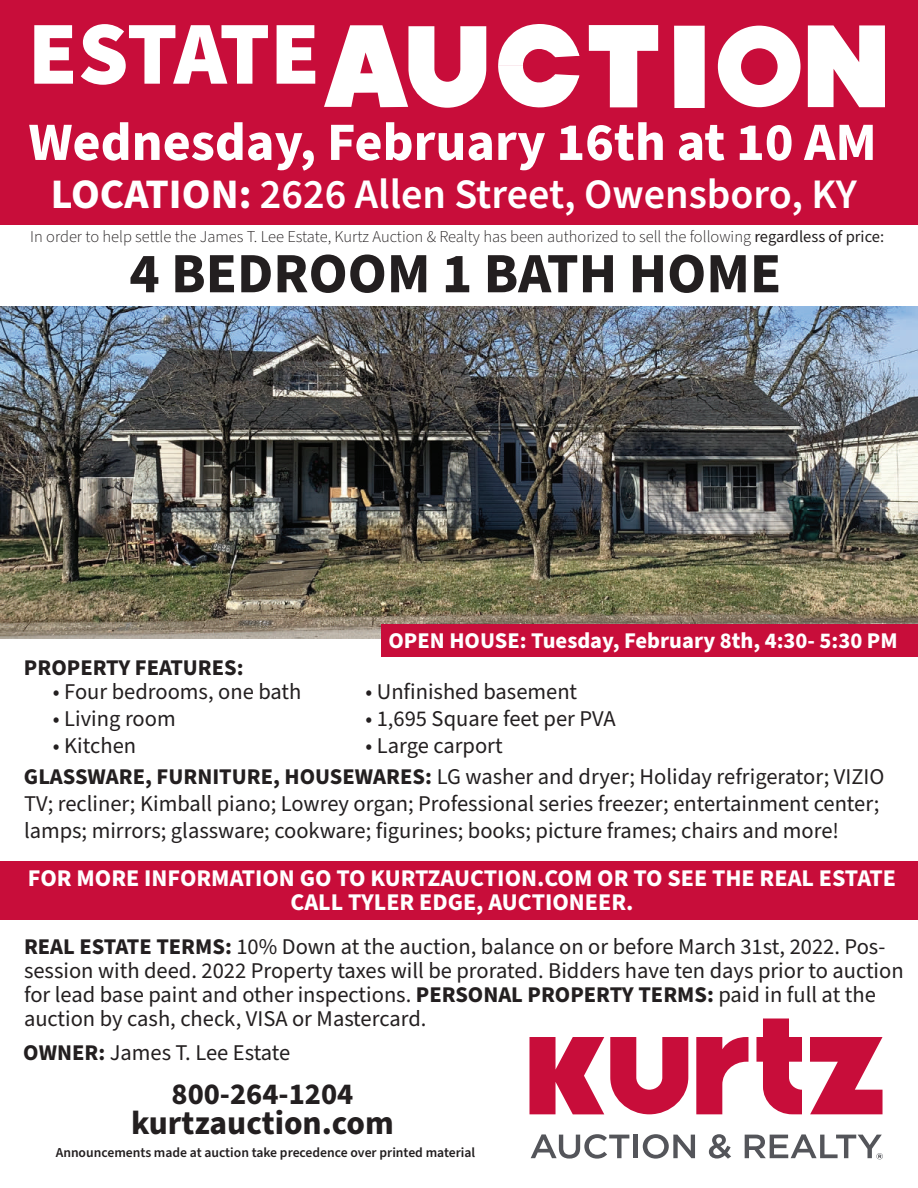
<style>
.page{position:relative;width:918px;height:1188px;background:#fff}
.page>*{position:absolute;margin:0;border:0;box-sizing:border-box;transform-origin:0 0}
.t1{font:900 90px "Source Sans Pro";letter-spacing:-.02em;color:#fff}
.t2{font:700 57px "Source Sans Pro";color:#231f20}
.t3{font:700 54px "Source Sans Pro";color:#fff}
.t4{font:600 42px "Source Sans Pro";color:#fff}
.t5{font:700 33.45px "Source Sans Pro";color:#231f20}
.t6{font:700 30.3px "Source Sans Pro";color:#231f20}
.t7{font:700 24px/24px "Source Sans Pro";color:#fff;text-align:center}
.t8{font:22.5px/24px "Source Sans Pro";color:#231f20}
.t9{font:700 22.5px "Source Sans Pro";color:#fff}
.t10{font:700 22.5px "Source Sans Pro";color:#231f20}
.t11{font:300 16.5px "Source Sans Pro";color:#231f20}
.t12{font:600 13.65px "Source Sans Pro";color:#231f20}
.s1{font-weight:700}
.s2{font-weight:400}
</style>
<div class="page">
<div style="left:0;top:0;width:918px;height:224px;background:#c80d3a"></div>
<svg style="left:324px;top:25px;width:162px;height:83px"></svg>
<svg style="left:498px;top:24px;width:81px;height:84px"></svg>
<svg style="left:808px;top:25px;width:77px;height:82px;background:#f6d8df"></svg>
<svg style="left:718px;top:26px;width:83px;height:81px"></svg>
<svg style="left:589px;top:25px;width:69px;height:82px"></svg>
<div style="left:674px;top:26px;width:31px;height:82px;background:#fff"></div>
<img style="left:0;top:306px;width:918px;height:333px">
<div style="left:381px;top:624px;width:537px;height:33px;background:#c80d3a"></div>
<div style="left:0;top:861px;width:918px;height:59px;background:#c80d3a"></div>
<svg style="left:810px;top:1037px;width:73px;height:77px"></svg>
<svg style="left:696px;top:1037px;width:52px;height:77px"></svg>
<svg style="left:610px;top:1037px;width:78px;height:77px"></svg>
<svg style="left:756px;top:1019px;width:46px;height:95px"></svg>
<svg style="left:530px;top:1037px;width:74px;height:77px"></svg>
<svg style="left:531px;top:1134px;width:98px;height:25px"></svg>
<hr style="left:634px;top:1135px;width:4px;height:23px;background:#54555a">
<svg style="left:643px;top:1134px;width:52px;height:25px"></svg>
<svg style="left:709px;top:1134px;width:22px;height:25px"></svg>
<svg style="left:745px;top:1134px;width:138px;height:25px"></svg>
<h1 class="t1" style="left:28px;top:-8px;width:294px">ESTATE</h1>
<h3 class="t3" style="left:28px;top:105px;width:850px">Wednesday, February 16th at 10 AM</h3>
<h3 class="t4" style="left:51px;top:166px;width:808px"><span class="s1">LOCATION:</span> 2626 Allen Street, Owensboro, KY</h3>
<p class="t11" style="left:30px;top:226px;width:855px">In order to help settle the James T. Lee Estate, Kurtz Auction &amp; Realty has been authorized to sell the following <span class="s2">regardless of price:</span></p>
<h2 class="t2" style="left:129px;top:235px;width:653px">4 BEDROOM 1 BATH HOME</h2>
<p class="t9" style="left:388px;top:625px;width:511px">OPEN HOUSE: Tuesday, February 8th, 4:30- 5:30 PM</p>
<p class="t10" style="left:24px;top:652px;width:221px">PROPERTY FEATURES:</p>
<p class="t8" style="left:53px;top:680px;width:250px">• Four bedrooms, one bath</p>
<p class="t8" style="left:53px;top:707px;width:124px">• Living room</p>
<p class="t8" style="left:53px;top:734px;width:85px">• Kitchen</p>
<p class="t8" style="left:365px;top:680px;width:213px">• Unfinished basement</p>
<p class="t8" style="left:365px;top:707px;width:252px">• 1,695 Square feet per PVA</p>
<p class="t8" style="left:24px;top:730px;width:862px;line-height:31px;text-indent:341px">• Large carport<br><span class="s1">GLASSWARE, FURNITURE, HOUSEWARES:</span> LG washer and dryer; Holiday refrigerator; VIZIO</p>
<p class="t8" style="left:24px;top:791px;width:857px;line-height:27px">TV; recliner; Kimball piano; Lowrey organ; Professional series freezer; entertainment center; lamps; mirrors; glassware; cookware; figurines; books; picture frames; chairs and more!</p>
<p class="t7" style="left:28px;top:867px;width:870px">FOR MORE INFORMATION GO TO KURTZAUCTION.COM OR TO SEE THE REAL ESTATE<br>CALL TYLER EDGE, AUCTIONEER.</p>
<p class="t8" style="left:24px;top:936px;width:881px"><span class="s1">REAL ESTATE TERMS:</span> 10% Down at the auction, balance on or before March 31st, 2022. Pos&shy;session with deed. 2022 Property taxes will be prorated. Bidders have ten days prior to auction for lead base paint and other inspections. <span class="s1">PERSONAL PROPERTY TERMS:</span> paid in full at the auction by cash, check, VISA or Mastercard.</p>
<p class="t8" style="left:23px;top:1042px;width:269px"><span class="s1">OWNER:</span> James T. Lee Estate</p>
<h3 class="t6" style="left:172px;top:1073px;width:183px">800-264-1204</h3>
<h3 class="t5" style="left:131px;top:1100px;width:264px">kurtzauction.com</h3>
<p class="t12" style="left:56px;top:1143px;width:421px">Announcements made at auction take precedence over printed material</p>
</div>
